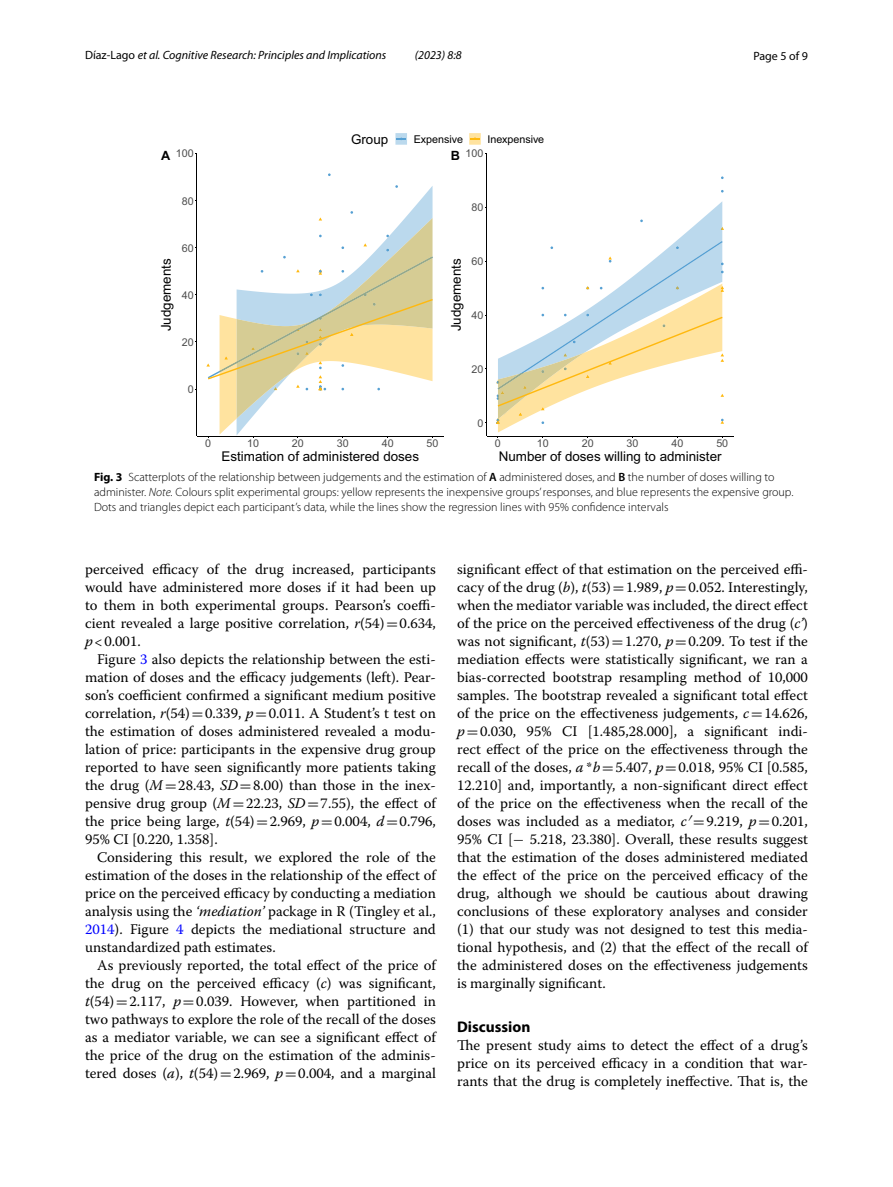
<style>
.page{position:relative;width:893px;height:1187px;background:#fff}
.page>*{position:absolute;margin:0;border:0;box-sizing:border-box;transform-origin:0 0}
.t1{font:700 15.45px "Myriad Pro";color:#000}
.t2{font:14.7px/18px "Warnock Pro";color:#000;text-align:justify}
.t3{font:13.35px "Arial MT2";color:#000}
.t4{font:13.35px "Arial MT3";color:#000}
.t5{font:12.75px "Arial Bold MT2";color:#000}
.t6{font:700 12.75px "Arial";color:#000}
.t7{font:300 12px/15px "Myriad Pro";color:#000}
.t8{font:italic 12px "Myriad Pro";color:#000}
.t9{font:12px "Myriad Pro";color:#000}
.t10{font:10.8px "Arial MT2";color:#4d4d4d}
.t11{font:10.8px "Arial MT2";color:#000}
.t12{font:10.8px "Arial MT3";color:#4d4d4d}
.s1{font-style:normal}
.s2{font-weight:700}
.s3{font-weight:600}
.s4{font-style:italic}
.s5{font-family:"MTSY"}
.s6{color:#00f}
</style>
<div class="page">
<svg style="left:395px;top:133px;width:12px;height:12px"></svg>
<svg style="left:469px;top:133px;width:12px;height:12px"></svg>
<svg style="left:395px;top:186px;width:38px;height:25px"></svg>
<hr style="left:197px;top:153px;width:1px;height:283px;background:#000">
<hr style="left:197px;top:436px;width:247px;height:1px;background:#000">
<svg style="left:206px;top:211px;width:227px;height:227px"></svg>
<hr style="left:486px;top:153px;width:1px;height:283px;background:#000">
<hr style="left:487px;top:436px;width:246px;height:1px;background:#000">
<svg style="left:496px;top:201px;width:228px;height:237px"></svg>
<p class="t8" style="left:85px;top:48px;width:303px"><span class="s1">Díaz‑Lago</span> et al. Cognitive Research: Principles and Implications</p>
<p class="t8" style="left:415px;top:48px;width:48px">(2023) 8:8</p>
<p class="t9" style="left:753px;top:48px;width:56px">Page 5 of 9</p>
<p class="t10" style="left:176px;top:146px;width:19px">100</p>
<p class="t5" style="left:161px;top:147px;width:11px">A</p>
<p class="t3" style="left:351px;top:131px;width:39px">Group</p>
<p class="t11" style="left:414px;top:132px;width:51px">Expensive</p>
<p class="t11" style="left:487px;top:132px;width:58px">Inexpensive</p>
<p class="t10" style="left:465px;top:146px;width:19px">100</p>
<p class="t6" style="left:451px;top:147px;width:11px">B</p>
<p class="t10" style="left:182px;top:194px;width:13px">80</p>
<p class="t3" style="left:158px;top:331px;width:74px;rotate:-90deg">Judgements</p>
<p class="t10" style="left:182px;top:241px;width:13px">60</p>
<p class="t10" style="left:182px;top:288px;width:13px">40</p>
<p class="t10" style="left:182px;top:335px;width:13px">20</p>
<p class="t10" style="left:188px;top:382px;width:7px">0</p>
<p class="t10" style="left:205px;top:436px;width:7px">0</p>
<p class="t10" style="left:247px;top:436px;width:13px">10</p>
<p class="t10" style="left:292px;top:436px;width:13px">20</p>
<p class="t10" style="left:337px;top:436px;width:13px">30</p>
<p class="t10" style="left:382px;top:436px;width:13px">40</p>
<p class="t10" style="left:427px;top:436px;width:13px">50</p>
<p class="t3" style="left:222px;top:447px;width:199px">Estimation of administered doses</p>
<p class="t10" style="left:471px;top:200px;width:13px">80</p>
<p class="t4" style="left:447px;top:331px;width:74px;rotate:-90deg">Judgements</p>
<p class="t10" style="left:471px;top:254px;width:13px">60</p>
<p class="t10" style="left:471px;top:308px;width:13px">40</p>
<p class="t10" style="left:471px;top:362px;width:13px">20</p>
<p class="t10" style="left:477px;top:415px;width:7px">0</p>
<p class="t12" style="left:495px;top:436px;width:7px">0</p>
<p class="t12" style="left:537px;top:436px;width:13px">10</p>
<p class="t12" style="left:582px;top:436px;width:13px">20</p>
<p class="t12" style="left:627px;top:436px;width:13px">30</p>
<p class="t12" style="left:671px;top:436px;width:13px">40</p>
<p class="t12" style="left:716px;top:436px;width:13px">50</p>
<p class="t4" style="left:499px;top:447px;width:224px">Number of doses willing to administer</p>
<p class="t7" style="left:94px;top:469px;width:701px"><span class="s2">Fig. 3</span> Scatterplots of the relationship between judgements and the estimation of <span class="s3">A</span> administered doses, and <span class="s3">B</span> the number of doses willing to administer. <span class="s4">Note.</span> Colours split experimental groups: yellow represents the inexpensive groups’ responses, and blue represents the expensive group.<br>Dots and triangles depict each participant’s data, while the lines show the regression lines with 95% confidence intervals</p>
<p class="t2" style="left:85px;top:560px;width:352px">perceived efficacy of the drug increased, participants would have administered more doses if it had been up to them in both experimental groups. Pearson’s coeffi&shy;cient revealed a large positive correlation, <span class="s4">r</span>(54)<span class="s5">=</span>0.634, <span class="s4">p</span>&lt;0.001.</p>
<p class="t2" style="left:85px;top:650px;width:352px;text-indent:12px">Figure <span class="s6">3</span> also depicts the relationship between the esti&shy;mation of doses and the efficacy judgements (left). Pear&shy;son’s coefficient confirmed a significant medium positive correlation, <span class="s4">r</span>(54)<span class="s5">=</span>0.339, <span class="s4">p</span><span class="s5">=</span>0.011. A Student’s t test on the estimation of doses administered revealed a modu&shy;lation of price: participants in the expensive drug group reported to have seen significantly more patients taking the drug (<span class="s4">M</span><span class="s5">=</span>28.43, <span class="s4">SD</span><span class="s5">=</span>8.00) than those in the inex&shy;pensive drug group (<span class="s4">M</span><span class="s5">=</span>22.23, <span class="s4">SD</span><span class="s5">=</span>7.55), the effect of the price being large, <span class="s4">t</span>(54)<span class="s5">=</span>2.969, <span class="s4">p</span><span class="s5">=</span>0.004, <span class="s4">d</span><span class="s5">=</span>0.796, 95% CI [0.220, 1.358].</p>
<p class="t2" style="left:85px;top:848px;width:352px;text-indent:12px">Considering this result, we explored the role of the estimation of the doses in the relationship of the effect of price on the perceived efficacy by conducting a mediation analysis using the <span class="s4">‘mediation’</span> package in R (Tingley et al., <span class="s6">2014</span>). Figure <span class="s6">4</span> depicts the mediational structure and unstandardized path estimates.</p>
<p class="t2" style="left:85px;top:956px;width:352px;text-indent:12px">As previously reported, the total effect of the price of the drug on the perceived efficacy (<span class="s4">c</span>) was significant, <span class="s4">t</span>(54)<span class="s5">=</span>2.117, <span class="s4">p</span><span class="s5">=</span>0.039. However, when partitioned in two pathways to explore the role of the recall of the doses as a mediator variable, we can see a significant effect of the price of the drug on the estimation of the adminis&shy;tered doses (<span class="s4">a</span>), <span class="s4">t</span>(54)<span class="s5">=</span>2.969, <span class="s4">p</span><span class="s5">=</span>0.004, and a marginal</p>
<p class="t2" style="left:457px;top:560px;width:352px">significant effect of that estimation on the perceived effi&shy;cacy of the drug (<span class="s4">b</span>), <span class="s4">t</span>(53)<span class="s5">=</span>1.989, <span class="s4">p</span><span class="s5">=</span>0.052. Interestingly, when the mediator variable was included, the direct effect of the price on the perceived effectiveness of the drug (<span class="s4">c’</span>) was not significant, <span class="s4">t</span>(53)<span class="s5">=</span>1.270, <span class="s4">p</span><span class="s5">=</span>0.209. To test if the mediation effects were statistically significant, we ran a bias-corrected bootstrap resampling method of 10,000 samples. The bootstrap revealed a significant total effect of the price on the effectiveness judgements, <span class="s4">c</span><span class="s5">=</span>14.626, <span class="s4">p</span><span class="s5">=</span>0.030, 95% CI [1.485,28.000], a significant indi&shy;rect effect of the price on the effectiveness through the recall of the doses, <span class="s4">a*b</span><span class="s5">=</span>5.407, <span class="s4">p</span><span class="s5">=</span>0.018, 95% CI [0.585, 12.210] and, importantly, a non-significant direct effect of the price on the effectiveness when the recall of the doses was included as a mediator, <span class="s4">c</span> <span class="s5">=</span>9.219, <span class="s4">p</span><span class="s5">=</span>0.201, 95% CI [<span class="s5">−</span> 5.218, 23.380]. Overall, these results suggest that the estimation of the doses administered mediated the effect of the price on the perceived efficacy of the drug, although we should be cautious about drawing conclusions of these exploratory analyses and consider (1) that our study was not designed to test this media&shy;tional hypothesis, and (2) that the effect of the recall of the administered doses on the effectiveness judgements is marginally significant.</p>
<p class="t1" style="left:457px;top:1016px;width:75px">Discussion</p>
<p class="t2" style="left:457px;top:1036px;width:352px">The present study aims to detect the effect of a drug’s price on its perceived efficacy in a condition that war&shy;rants that the drug is completely ineffective. That is, the</p>
</div>
